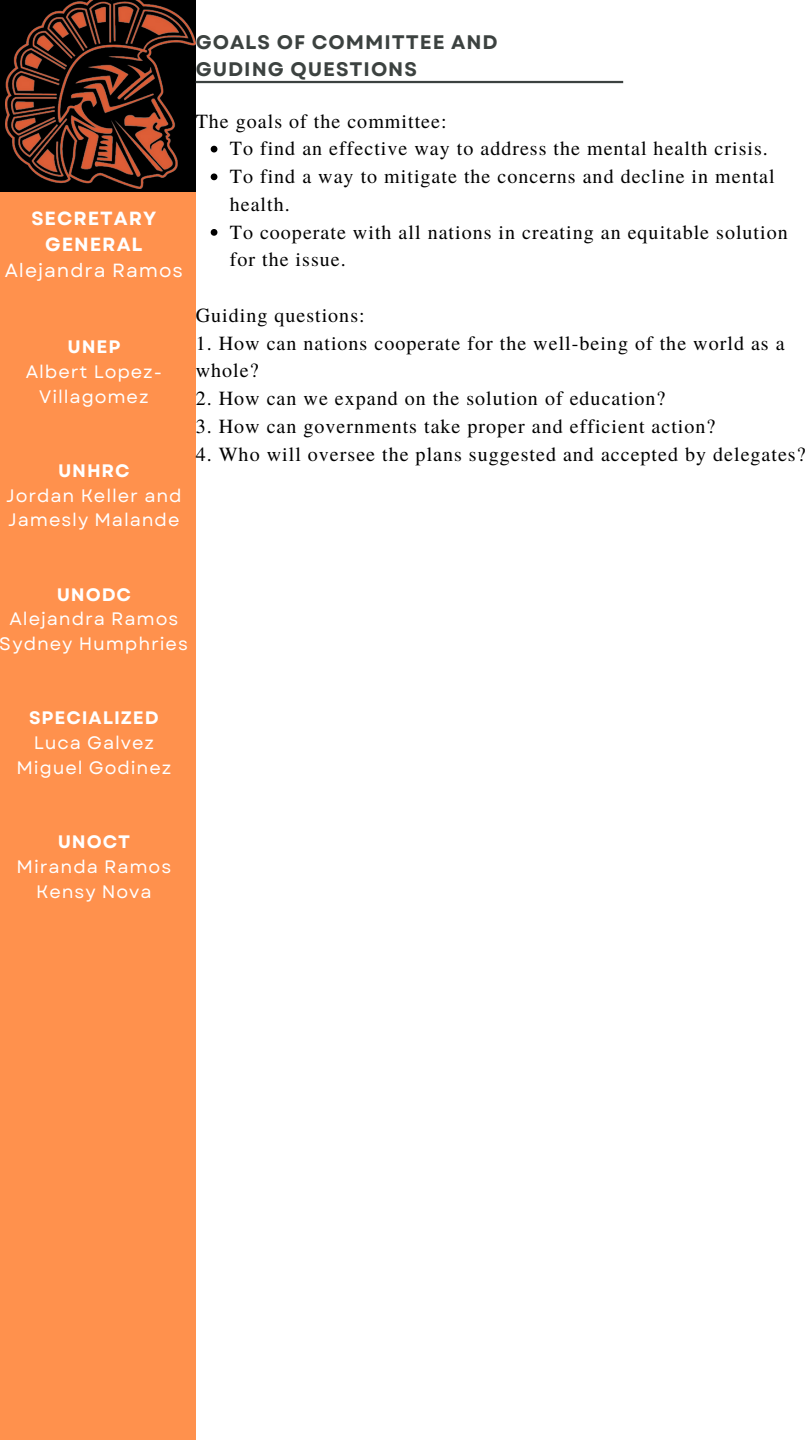
<style>
.page{position:relative;width:810px;height:1440px;background:#fff}
.page>*{position:absolute;margin:0;border:0;box-sizing:border-box;transform-origin:0 0}
.t1{font:20px/27.8px "Te X Gyre Termes";letter-spacing:.05em;color:#000}
.t2{font:700 19.6px/27px "Garet";letter-spacing:.05em;color:#3c4240}
.t3{font:700 19px/26.2px "Garet";letter-spacing:.05em;color:#fff;text-align:center}
.t4{font:19px "Garet";letter-spacing:.05em;color:#fff}
.t5{font:18px/24.8px "Garet";letter-spacing:.05em;color:#fff;text-align:center}
.t6{font:700 18px "Garet";letter-spacing:.05em;color:#fff}
</style>
<div class="page">
<div style="left:0;top:184px;width:195px;height:1256px;background:#ff914d"></div>
<div style="left:0;top:0;width:196px;height:192px;background:#000"></div>
<hr style="left:196px;top:81px;width:427px;height:2px;background:#3c4240">
<img style="left:6px;top:0;width:189px;height:188px">
<svg style="left:211px;top:146px;width:6px;height:6px"></svg>
<svg style="left:211px;top:173px;width:6px;height:7px"></svg>
<svg style="left:211px;top:229px;width:6px;height:7px"></svg>
<p class="t3" style="left:31px;top:205px;width:126px">SECRETARY<br>GENERAL</p>
<p class="t4" style="left:5px;top:257px;width:180px">Alejandra Ramos</p>
<p class="t6" style="left:67px;top:334px;width:54px">UNEP</p>
<p class="t5" style="left:26px;top:359px;width:138px">Albert Lopez-<br>Villagomez</p>
<p class="t6" style="left:58px;top:458px;width:73px">UNHRC</p>
<p class="t5" style="left:6px;top:483px;width:177px;text-align:left">Jordan Keller and<br>Jamesly Malande</p>
<p class="t2" style="left:196px;top:29px;width:304px">GOALS OF COMMITTEE AND<br>GUDING QUESTIONS</p>
<p class="t1" style="left:196px;top:106px;width:252px">The goals of the committee:</p>
<p class="t1" style="left:230px;top:134px;width:560px">To find an effective way to address the mental health crisis.<br>To find a way to mitigate the concerns and decline in mental health.<br>To cooperate with all nations in creating an equitable solution for the issue.</p>
<p class="t1" style="left:196px;top:300px;width:171px">Guiding questions:</p>
<p class="t1" style="left:196px;top:328px;width:590px">1. How can nations cooperate for the well-being of the world as a whole?</p>
<p class="t1" style="left:196px;top:384px;width:471px">2. How can we expand on the solution of education?</p>
<p class="t1" style="left:196px;top:411px;width:521px">3. How can governments take proper and efficient action?</p>
<p class="t1" style="left:196px;top:439px;width:611px">4. Who will oversee the plans suggested and accepted by delegates?</p>
<p class="t6" style="left:57px;top:581px;width:76px">UNODC</p>
<p class="t5" style="left:0;top:607px;width:189px">Alejandra Ramos<br>Sydney Humphries</p>
<p class="t6" style="left:29px;top:705px;width:131px">SPECIALIZED</p>
<p class="t5" style="left:17px;top:730px;width:156px">Luca Galvez<br>Miguel Godinez</p>
<p class="t6" style="left:58px;top:829px;width:74px">UNOCT</p>
<p class="t5" style="left:17px;top:854px;width:156px">Miranda Ramos<br>Kensy Nova</p>
</div>
